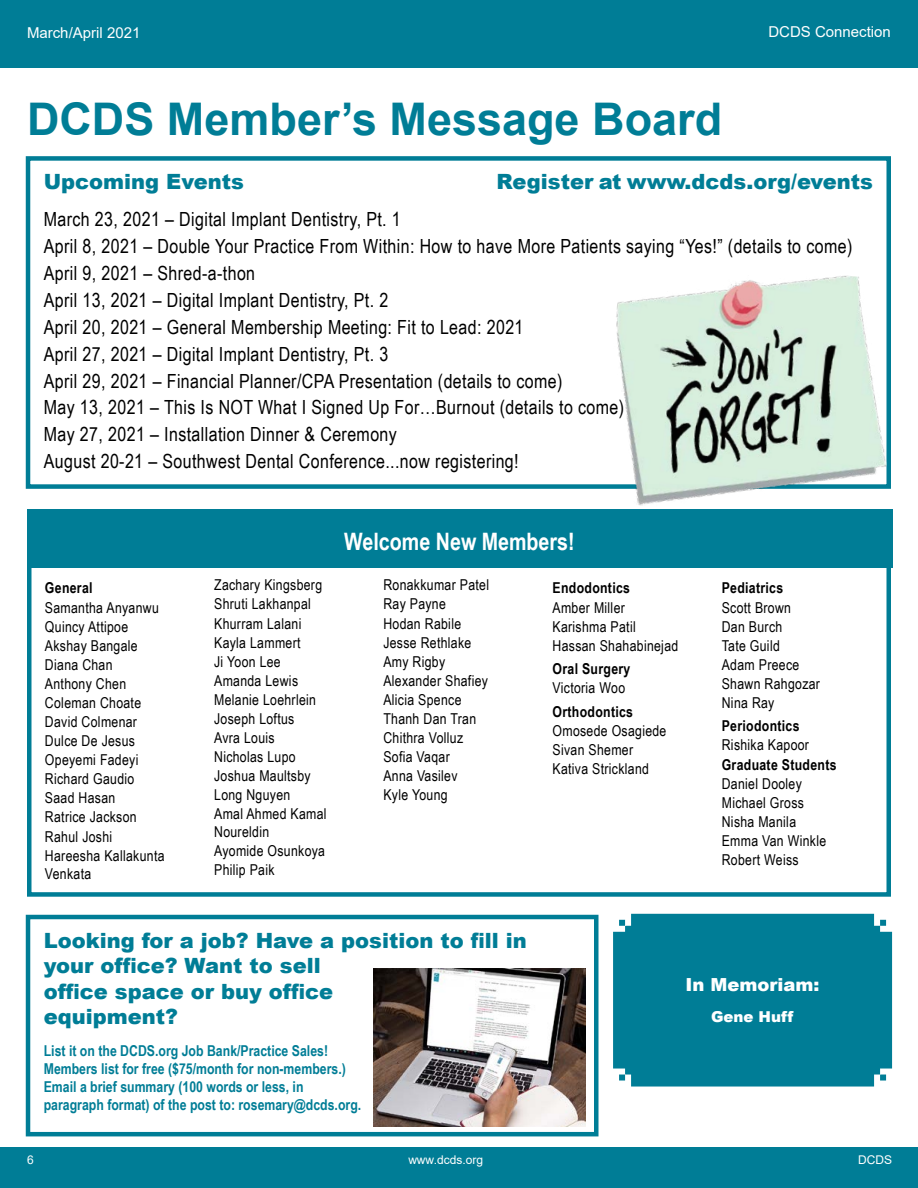
<style>
.page{position:relative;width:918px;height:1188px;background:#fff}
.page>*{position:absolute;margin:0;border:0;box-sizing:border-box;transform-origin:0 0}
.t1{font:700 45px "Arial";color:#007d96}
.t2{font:700 24px "Arial Narrow";color:#fff}
.t3{font:900 21px/25.5px "Arial";color:#007d96}
.t4{font:19.5px/26.8px "Arial Narrow";letter-spacing:.02em;color:#000}
.t5{font:900 18px "Arial";color:#fff}
.t6{font:15px/19px "Arial Narrow";letter-spacing:.02em;color:#000}
.t7{font:700 15px/18px "Arial Narrow";color:#007d96}
.t8{font:700 15px "Arial Narrow";letter-spacing:.02em;color:#000}
.t9{font:15px "Arial";color:#fff}
.t10{font:900 15px "Arial";color:#fff}
.t11{font:12px "Arial";color:#fff}
</style>
<div class="page">
<div style="left:0;top:0;width:918px;height:60px;background:#007d96"></div>
<div style="left:0;top:51px;width:918px;height:17px;background:#007d96"></div>
<div style="left:0;top:1148px;width:918px;height:40px;background:#007d96"></div>
<div style="left:26px;top:156px;width:865px;height:333px;border:4px solid #007d96"></div>
<div style="left:613px;top:914px;width:279px;height:173px;background:#007d96"></div>
<div style="left:27px;top:561px;width:864px;height:336px;border:4px solid #007d96"></div>
<div style="left:27px;top:509px;width:865px;height:59px;background:#007d96"></div>
<div style="left:26px;top:915px;width:572px;height:221px;border:4px solid #007d96"></div>
<img style="left:374px;top:969px;width:211px;height:157px">
<img style="left:598px;top:254px;width:295px;height:274px">
<p class="t9" style="left:27px;top:22px;width:115px">March/April 2021</p>
<h1 class="t1" style="left:27px;top:88px;width:697px">DCDS Member’s Message Board</h1>
<p class="t9" style="left:768px;top:22px;width:124px">DCDS Connection</p>
<h3 class="t3" style="left:44px;top:168px;width:202px">Upcoming Events</h3>
<h3 class="t3" style="left:497px;top:168px;width:378px">Register at www.dcds.org/events</h3>
<p class="t4" style="left:44px;top:205px;width:810px">March 23, 2021 – Digital Implant Dentistry, Pt. 1<br>April 8, 2021 – Double Your Practice From Within: How to have More Patients saying “Yes!” (details to come)<br>April 9, 2021 – Shred-a-thon<br>April 13, 2021 – Digital Implant Dentistry, Pt. 2<br>April 20, 2021 – General Membership Meeting: Fit to Lead: 2021<br>April 27, 2021 – Digital Implant Dentistry, Pt. 3<br>April 29, 2021 – Financial Planner/CPA Presentation (details to come)<br>May 13, 2021 – This Is NOT What I Signed Up For…Burnout (details to come)<br>May 27, 2021 – Installation Dinner &amp; Ceremony<br>August 20-21 – Southwest Dental Conference...now registering!</p>
<p class="t8" style="left:45px;top:579px;width:49px">General</p>
<p class="t6" style="left:45px;top:597px;width:121px">Samantha Anyanwu<br>Quincy Attipoe<br>Akshay Bangale<br>Diana Chan<br>Anthony Chen<br>Coleman Choate<br>David Colmenar<br>Dulce De Jesus<br>Opeyemi Fadeyi<br>Richard Gaudio<br>Saad Hasan<br>Ratrice Jackson<br>Rahul Joshi<br>Hareesha Kallakunta<br>Venkata</p>
<h2 class="t2" style="left:344px;top:528px;width:232px">Welcome New Members!</h2>
<p class="t6" style="left:214px;top:575px;width:114px">Zachary Kingsberg<br>Shruti Lakhanpal<br>Khurram Lalani<br>Kayla Lammert<br>Ji Yoon Lee<br>Amanda Lewis<br>Melanie Loehrlein<br>Joseph Loftus<br>Avra Louis<br>Nicholas Lupo<br>Joshua Maultsby<br>Long Nguyen<br>Amal Ahmed Kamal<br>Noureldin<br>Ayomide Osunkoya<br>Philip Paik</p>
<p class="t6" style="left:383px;top:575px;width:107px">Ronakkumar Patel<br>Ray Payne<br>Hodan Rabile<br>Jesse Rethlake<br>Amy Rigby<br>Alexander Shafiey<br>Alicia Spence<br>Thanh Dan Tran<br>Chithra Volluz<br>Sofia Vaqar<br>Anna Vasilev<br>Kyle Young</p>
<p class="t8" style="left:553px;top:579px;width:79px">Endodontics</p>
<p class="t6" style="left:553px;top:597px;width:127px">Amber Miller<br>Karishma Patil<br>Hassan Shahabinejad</p>
<p class="t8" style="left:553px;top:660px;width:79px">Oral Surgery</p>
<p class="t6" style="left:553px;top:678px;width:74px">Victoria Woo</p>
<p class="t8" style="left:553px;top:703px;width:82px">Orthodontics</p>
<p class="t6" style="left:553px;top:720px;width:115px">Omosede Osagiede<br>Sivan Shemer<br>Kativa Strickland</p>
<p class="t8" style="left:722px;top:579px;width:63px">Pediatrics</p>
<p class="t6" style="left:722px;top:597px;width:100px">Scott Brown<br>Dan Burch<br>Tate Guild<br>Adam Preece<br>Shawn Rahgozar<br>Nina Ray</p>
<p class="t8" style="left:722px;top:717px;width:79px">Periodontics</p>
<p class="t6" style="left:722px;top:735px;width:89px">Rishika Kapoor</p>
<p class="t8" style="left:722px;top:756px;width:116px">Graduate Students</p>
<p class="t6" style="left:722px;top:773px;width:106px">Daniel Dooley<br>Michael Gross<br>Nisha Manila<br>Emma Van Winkle<br>Robert Weiss</p>
<h3 class="t3" style="left:44px;top:927px;width:484px">Looking for a job? Have a position to fill in your office? Want to sell<br>office space or buy office<br>equipment?</h3>
<p class="t7" style="left:44px;top:1041px;width:319px">List it on the DCDS.org Job Bank/Practice Sales!<br>Members list for free ($75/month for non-members.)<br>Email a brief summary (100 words or less, in paragraph format) of the post to: rosemary@dcds.org.</p>
<p class="t5" style="left:686px;top:971px;width:135px">In Memoriam:</p>
<p class="t10" style="left:711px;top:1006px;width:84px">Gene Huff</p>
<p class="t11" style="left:27px;top:1152px;width:8px">6</p>
<p class="t11" style="left:408px;top:1152px;width:76px">www.dcds.org</p>
<p class="t11" style="left:858px;top:1152px;width:35px">DCDS</p>
</div>
